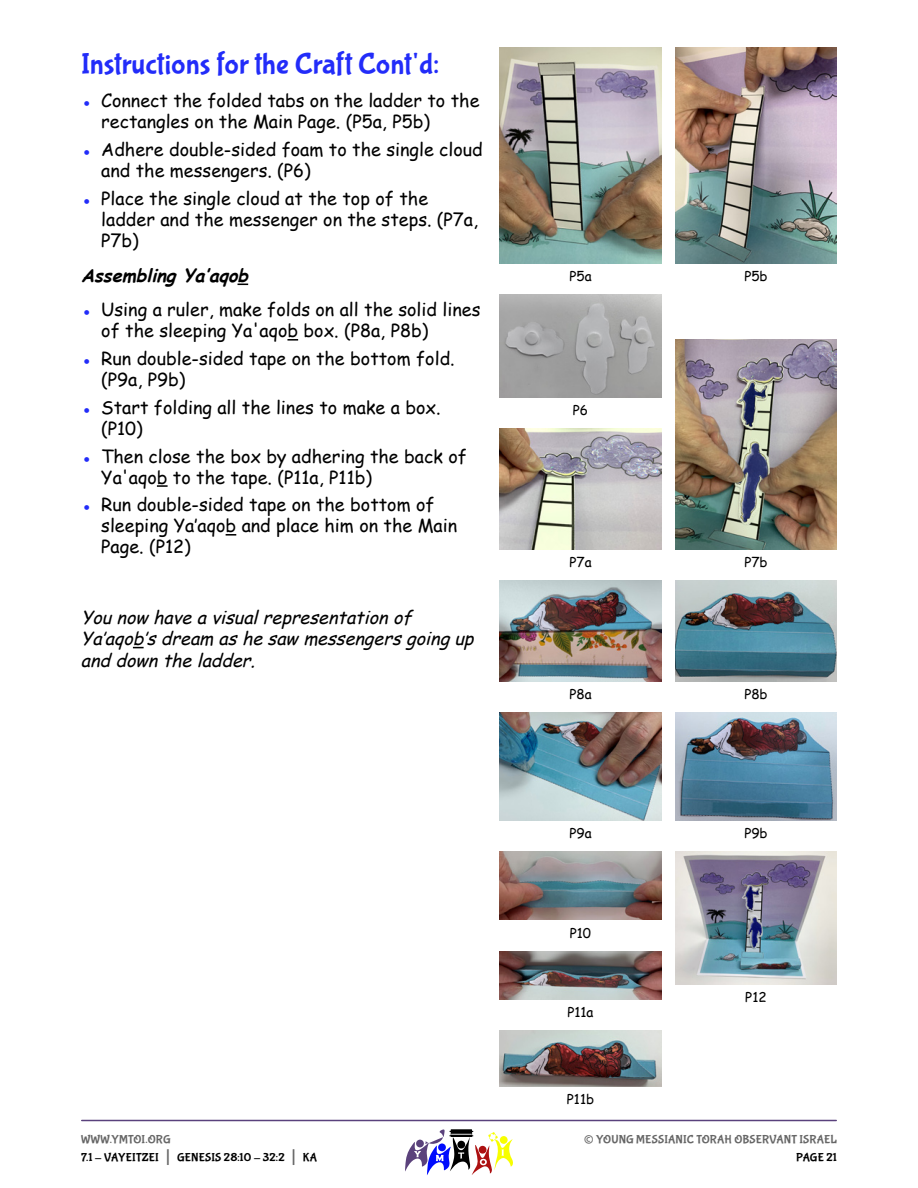
<style>
.page{position:relative;width:918px;height:1188px;background:#fff}
.page>*{position:absolute;margin:0;border:0;box-sizing:border-box;transform-origin:0 0}
.t1{font:30px "Bubblegum Sans";color:#222cf9}
.t2{font:27px "Bubblegum Sans";color:#666}
.t3{font:18px/21px "Comic Sans MS";color:#000}
.t4{font:italic 18px/21.6px "Comic Sans MS";color:#000}
.t5{font:italic 700 18px "Comic Sans MS";color:#000}
.t6{font:13.5px "Comic Sans MS";color:#000}
.t7{font:12px/18px "Bubblegum Sans";letter-spacing:.01em;color:#000}
.t8{font:12px "Bubblegum Sans";letter-spacing:.01em;color:#666}
.s1{color:#222cf9}
.s2{color:#666}
.s3{font-size:21px;color:#666}
</style>
<div class="page">
<hr style="left:82px;top:1120px;width:754px;height:1px;background:#59417c">
<svg style="left:405px;top:1129px;width:108px;height:46px"></svg>
<svg style="left:287px;top:339px;width:11px;height:2px"></svg>
<svg style="left:157px;top:485px;width:11px;height:2px"></svg>
<svg style="left:226px;top:534px;width:10px;height:2px"></svg>
<img style="left:500px;top:47px;width:162px;height:216px">
<img style="left:675px;top:47px;width:162px;height:216px">
<img style="left:675px;top:340px;width:162px;height:209px">
<img style="left:500px;top:428px;width:162px;height:121px">
<img style="left:500px;top:294px;width:162px;height:103px">
<img style="left:500px;top:580px;width:162px;height:102px">
<img style="left:675px;top:580px;width:162px;height:102px">
<img style="left:500px;top:713px;width:162px;height:108px">
<img style="left:675px;top:713px;width:162px;height:108px">
<img style="left:500px;top:951px;width:162px;height:48px">
<img style="left:500px;top:1030px;width:162px;height:56px">
<img style="left:500px;top:852px;width:162px;height:68px">
<img style="left:675px;top:852px;width:162px;height:132px">
<h1 class="t1" style="left:81px;top:51px;width:359px">Instructions for the Craft Cont'd:</h1>
<p class="t3" style="left:101px;top:92px;width:380px;text-indent:-20px"><span class="s1">●</span> Connect the folded tabs on the ladder to the rectangles on the Main Page. (P5a, P5b)</p>
<p class="t3" style="left:101px;top:141px;width:383px;text-indent:-20px"><span class="s1">●</span> Adhere double-sided foam to the single cloud and the messengers. (P6)</p>
<p class="t3" style="left:101px;top:190px;width:378px;text-indent:-20px"><span class="s1">●</span> Place the single cloud at the top of the ladder and the messenger on the steps. (P7a,<br>P7b)</p>
<p class="t5" style="left:81px;top:262px;width:172px">Assembling Ya’aqob</p>
<p class="t3" style="left:101px;top:301px;width:381px;text-indent:-20px"><span class="s1">●</span> Using a ruler, make folds on all the solid lines of the sleeping Ya'aqob box. (P8a, P8b)</p>
<p class="t3" style="left:101px;top:350px;width:355px;text-indent:-20px"><span class="s1">●</span> Run double-sided tape on the bottom fold. (P9a, P9b)</p>
<p class="t3" style="left:101px;top:399px;width:341px;text-indent:-20px"><span class="s1">●</span> Start folding all the lines to make a box. (P10)</p>
<p class="t3" style="left:101px;top:447px;width:367px;text-indent:-20px"><span class="s1">●</span> Then close the box by adhering the back of<br>Ya'aqob to the tape. (P11a, P11b)</p>
<p class="t3" style="left:101px;top:496px;width:358px;text-indent:-20px"><span class="s1">●</span> Run double-sided tape on the bottom of sleeping Ya’aqob and place him on the Main<br>Page. (P12)</p>
<p class="t4" style="left:81px;top:608px;width:400px">You now have a visualrepresentation of<br>Ya’aqob’sdream ashesaw messengersgoingup and down the ladder.</p>
<p class="t7" style="left:81px;top:1130px;width:238px"><span class="s2">WWW.YMTOI.ORG<br></span>7.1 - VAYEITZEI <span class="s3">|</span> GENESIS 28:10 - 32:2 <span class="s3">|</span> KA</p>
<p class="t6" style="left:569px;top:270px;width:24px">P5a</p>
<p class="t6" style="left:744px;top:270px;width:25px">P5b</p>
<p class="t6" style="left:573px;top:404px;width:17px">P6</p>
<p class="t6" style="left:569px;top:556px;width:24px">P7a</p>
<p class="t6" style="left:744px;top:556px;width:25px">P7b</p>
<p class="t6" style="left:569px;top:688px;width:24px">P8a</p>
<p class="t6" style="left:744px;top:688px;width:25px">P8b</p>
<p class="t6" style="left:569px;top:827px;width:24px">P9a</p>
<p class="t6" style="left:744px;top:827px;width:25px">P9b</p>
<p class="t6" style="left:570px;top:927px;width:23px">P10</p>
<p class="t6" style="left:567px;top:1006px;width:28px">P11a</p>
<p class="t6" style="left:567px;top:1093px;width:29px">P11b</p>
<p class="t6" style="left:745px;top:991px;width:23px">P12</p>
<h2 class="t2" style="left:584px;top:1128px;width:12px">©</h2>
<p class="t8" style="left:596px;top:1134px;width:242px">YOUNG MESSIANIC TORAH OBSERVANT ISRAEL</p>
<p class="t7" style="left:796px;top:1148px;width:42px">PAGE 21</p>
</div>
